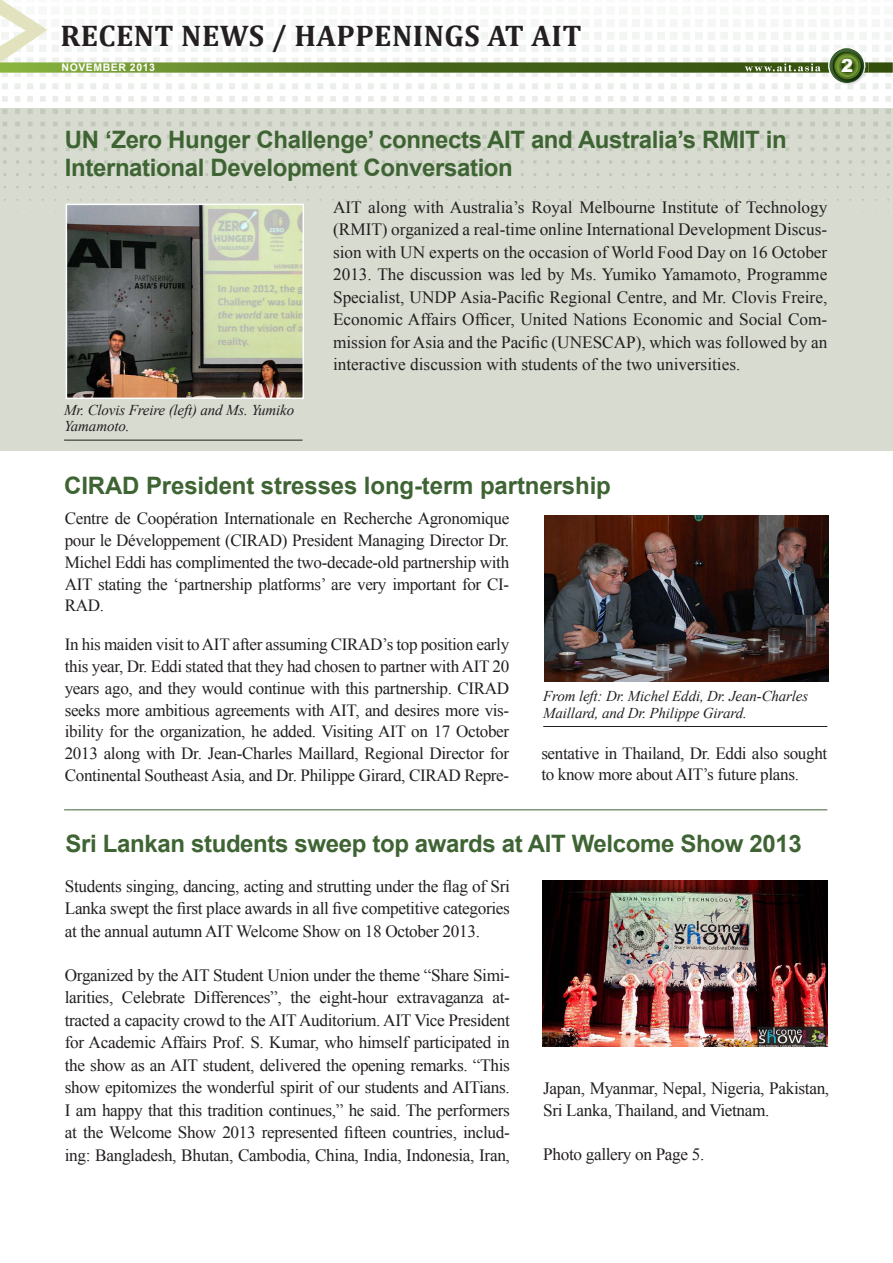
<style>
.page{position:relative;width:893px;height:1263px;background:#fff}
.page>*{position:absolute;margin:0;border:0;box-sizing:border-box;transform-origin:0 0}
.t1{font:700 30px "Cambria";letter-spacing:.015em;color:#231f20}
.t2{font:700 24px/28.5px "Arial";letter-spacing:-.015em;color:#3f6433}
.t3{font:900 18px "Arial";color:#fff}
.t4{font:17.25px/22.5px "Times New Roman";letter-spacing:-.02em;color:#231f20;text-align:justify}
.t5{font:17.1px/21.8px "Times New Roman";letter-spacing:-.02em;color:#231f20;text-align:justify}
.t6{font:italic 15px/16.5px "Times New Roman";letter-spacing:-.01em;color:#231f20}
.t7{font:700 10.5px "Arial";letter-spacing:.05em;color:#fff}
</style>
<div class="page">
<img style="left:835px;top:84px;width:31px;height:3px">
<svg style="left:0;top:0;width:893px;height:84px"></svg>
<div style="left:0;top:108px;width:893px;height:343px;background:#d7dbd0"></div>
<hr style="left:64px;top:809px;width:763px;height:1px;background:#3f6433">
<hr style="left:543px;top:726px;width:284px;height:1px;background:#231f20">
<hr style="left:64px;top:440px;width:239px;height:1px;background:#231f20">
<img style="left:69px;top:207px;width:232px;height:189px">
<div style="left:66px;top:204px;width:238px;height:195px;border:2px solid #fff"></div>
<img style="left:544px;top:516px;width:284px;height:166px">
<img style="left:543px;top:881px;width:284px;height:166px">
<p class="t1" style="left:61px;top:15px;width:523px">RECENT NEWS / HAPPENINGS AT AIT</p>
<p class="t7" style="left:62px;top:61px;width:95px">NOVEMBER 2013</p>
<p class="t3" style="left:841px;top:52px;width:14px">2</p>
<p class="t2" style="left:65px;top:126px;width:723px">UN ‘Zero Hunger Challenge’ connects AIT and Australia’s RMIT in<br>International Development Conversation</p>
<p class="t6" style="left:64px;top:401px;width:232px">Mr. Clovis Freire (left) and Ms. Yumiko<br>Yamamoto.</p>
<p class="t4" style="left:333px;top:195px;width:496px">AIT along with Australia’s Royal Melbourne Institute of Technology (RMIT) organized a real-time online International Development Discus&shy;sion with UN experts on the occasion of World Food Day on 16 October 2013. The discussion was led by Ms. Yumiko Yamamoto, Programme Specialist, UNDP Asia-Pacific Regional Centre, and Mr. Clovis Freire, Economic Affairs Officer, United Nations Economic and Social Com&shy;mission for Asia and the Pacific (UNESCAP), which was followed by an interactive discussion with students of the two universities.</p>
<p class="t2" style="left:64px;top:472px;width:548px">CIRAD President stresses long-term partnership</p>
<p class="t5" style="left:65px;top:508px;width:446px">Centre de Coopération Internationale en Recherche Agronomique pour le Développement (CIRAD) President Managing Director Dr.<br>Michel Eddi has complimented the two-decade-old partnership with AIT stating the ‘partnership platforms’ are very important for CI-RAD.</p>
<p class="t5" style="left:65px;top:633px;width:446px">In his maiden visit to AIT after assuming CIRAD’s top position early this year, Dr. Eddi stated that they had chosen to partner with AIT 20 years ago, and they would continue with this partnership. CIRAD seeks more ambitious agreements with AIT, and desires more vis&shy;ibility for the organization, he added. Visiting AIT on 17 October 2013 along with Dr. Jean-Charles Maillard, Regional Director for Continental Southeast Asia, and Dr. Philippe Girard, CIRAD Repre-</p>
<p class="t6" style="left:543px;top:688px;width:267px">From left: Dr. Michel Eddi, Dr. Jean-Charles<br>Maillard, and Dr. Philippe Girard.</p>
<p class="t5" style="left:541px;top:742px;width:287px">sentative in Thailand, Dr. Eddi also sought to know more about AIT’s future plans.</p>
<p class="t2" style="left:66px;top:830px;width:737px">Sri Lankan students sweep top awards at AIT Welcome Show 2013</p>
<p class="t4" style="left:65px;top:875px;width:447px">Students singing, dancing, acting and strutting under the flag of Sri Lanka swept the first place awards in all five competitive categories at the annual autumn AIT Welcome Show on 18 October 2013.</p>
<p class="t4" style="left:65px;top:963px;width:447px">Organized by the AIT Student Union under the theme “Share Simi&shy;larities, Celebrate Differences”, the eight-hour extravaganza at&shy;tracted a capacity crowd to the AIT Auditorium. AIT Vice President for Academic Affairs Prof. S. Kumar, who himself participated in the show as an AIT student, delivered the opening remarks. “This show epitomizes the wonderful spirit of our students and AITians.<br>I am happy that this tradition continues,” he said. The performers at the Welcome Show 2013 represented fifteen countries, includ&shy;ing: Bangladesh, Bhutan, Cambodia, China, India, Indonesia, Iran,</p>
<p class="t4" style="left:543px;top:1076px;width:287px">Japan, Myanmar, Nepal, Nigeria, Pakistan,<br>Sri Lanka, Thailand, and Vietnam.</p>
<p class="t4" style="left:543px;top:1143px;width:163px">Photo gallery on Page 5.</p>
</div>
